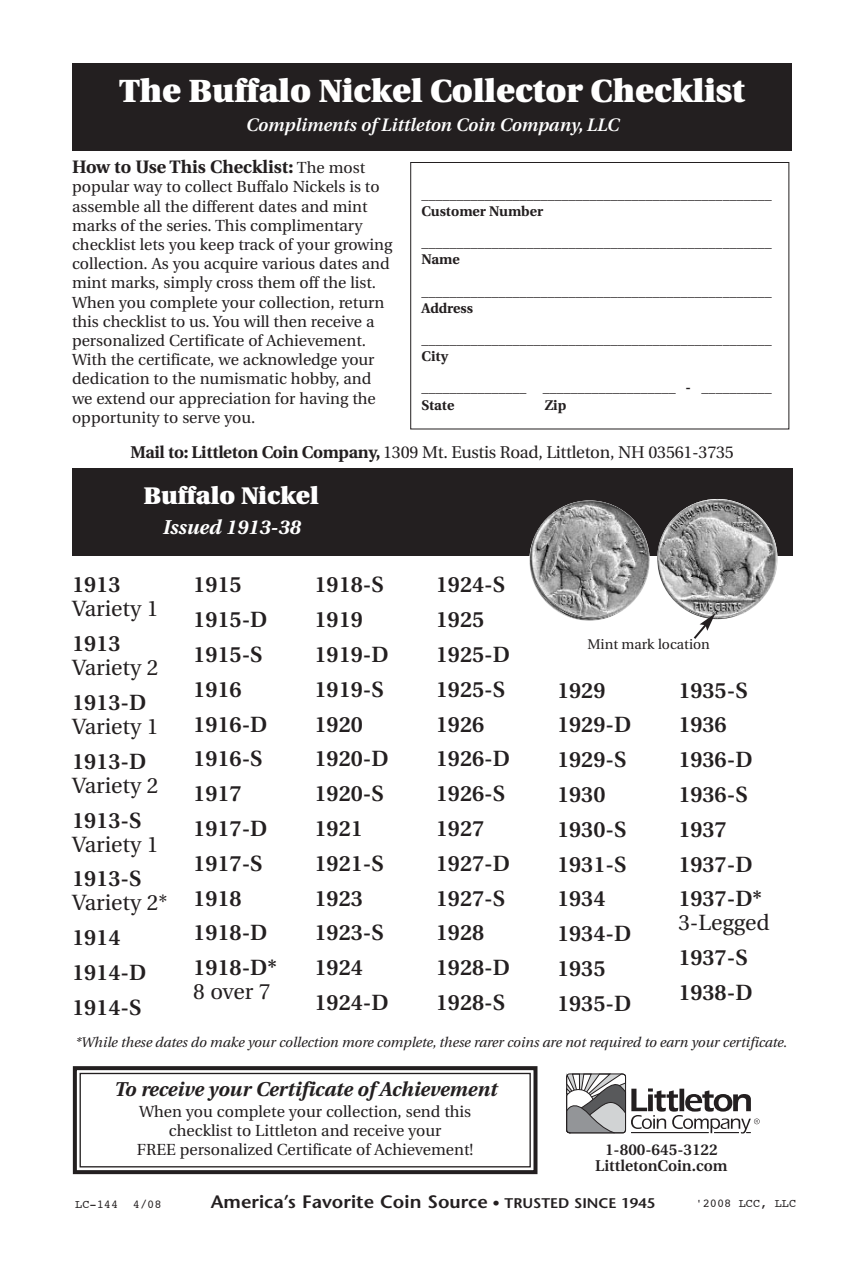
<style>
.page{position:relative;width:862px;height:1278px;background:#fff}
.page>*{position:absolute;margin:0;border:0;box-sizing:border-box;transform-origin:0 0}
.t1{font:900 32px "Utopia";color:#fff}
.t2{font:900 24px "Utopia";color:#fff}
.t3{font:600 22px/34.8px "Utopia";color:#231f20}
.t4{font:22px "Utopia";color:#231f20}
.t5{font:italic 700 20px "Utopia";color:#231f20}
.t6{font:italic 700 20px "Utopia";color:#fff}
.t7{font:600 18px "Stone Sans";color:#231f20;scale:1.06 1}
.t8{font:italic 600 18px "Utopia";color:#fff}
.t9{font:700 18px "Utopia";color:#231f20}
.t10{font:17px "Utopia";letter-spacing:-.015em;color:#231f20}
.t11{font:16px/19.2px "Utopia";color:#231f20}
.t12{font:600 15.6px/15.6px "Utopia";color:#231f20;text-align:center}
.t13{font:700 14px/17.2px "Utopia";color:#231f20}
.t14{font:italic 14px "Utopia";letter-spacing:-.005em;color:#231f20}
.t15{font:14px "Utopia";color:#231f20}
.t16{font:12px "Courier";color:#231f20}
.s1{font-weight:400;font-size:16px}
.s2{font-weight:700}
.s3{font-size:14px}
</style>
<div class="page">
<div style="left:72px;top:468px;width:720px;height:87px;background:#231f20"></div>
<div style="left:72px;top:63px;width:720px;height:88px;background:#231f20"></div>
<img style="left:657px;top:499px;width:120px;height:120px;border-radius:50%">
<img style="left:529px;top:500px;width:120px;height:121px;border-radius:50%">
<svg style="left:691px;top:613px;width:24px;height:26px"></svg>
<div style="left:410px;top:162px;width:379px;height:267px;border:1px solid #231f20"></div>
<div style="left:73px;top:1066px;width:464px;height:108px;border:4px solid #231f20"></div>
<div style="left:79px;top:1073px;width:452px;height:94px;border:1px solid #231f20"></div>
<svg style="left:566px;top:1073px;width:193px;height:61px"></svg>
<h1 class="t1" style="left:119px;top:78px;width:627px">The Buffalo Nickel Collector Checklist</h1>
<p class="t8" style="left:245px;top:117px;width:374px">Compliments of Littleton Coin Company, LLC</p>
<p class="t9" style="left:72px;top:160px;width:295px">How to Use This Checklist: <span class="s1">The most</span></p>
<p class="t11" style="left:72px;top:179px;width:322px">popular way to collect Buffalo Nickels is to assemble all the different dates and mint marks of the series. This complimentary checklist lets you keep track of your growing collection. As you acquire various dates and mint marks, simply cross them off the list.<br>When you complete your collection, return this checklist to us. You will then receive a personalized Certificate of Achievement.<br>With the certificate, we acknowledge your dedication to the numismatic hobby, and we extend our appreciation for having the opportunity to serve you.</p>
<p class="t10" style="left:131px;top:445px;width:604px"><span class="s2">Mail to: Littleton Coin Company,</span> 1309 Mt. Eustis Road, Littleton, NH 03561-3735</p>
<p class="t13" style="left:421px;top:187px;width:351px">__________________________________________________<br>Customer Number</p>
<p class="t13" style="left:421px;top:235px;width:351px">__________________________________________________<br>Name</p>
<p class="t13" style="left:421px;top:283px;width:351px">__________________________________________________<br>Address</p>
<p class="t13" style="left:421px;top:332px;width:351px">__________________________________________________<br>City</p>
<p class="t13" style="left:421px;top:380px;width:352px">_______________ ___________________ - __________<br>State</p>
<p class="t13" style="left:545px;top:397px;width:23px">Zip</p>
<h2 class="t2" style="left:143px;top:486px;width:177px">Buffalo Nickel</h2>
<p class="t6" style="left:162px;top:519px;width:140px">Issued 1913-38</p>
<h3 class="t3" style="left:72px;top:569px;width:50px">1913</h3>
<h3 class="t4" style="left:72px;top:600px;width:88px">Variety 1</h3>
<h3 class="t3" style="left:72px;top:628px;width:50px">1913</h3>
<h3 class="t4" style="left:72px;top:659px;width:88px">Variety 2</h3>
<h3 class="t3" style="left:72px;top:687px;width:76px">1913-D</h3>
<h3 class="t4" style="left:72px;top:718px;width:88px">Variety 1</h3>
<h3 class="t3" style="left:72px;top:746px;width:76px">1913-D</h3>
<h3 class="t4" style="left:72px;top:776px;width:88px">Variety 2</h3>
<h3 class="t3" style="left:72px;top:805px;width:71px">1913-S</h3>
<h3 class="t4" style="left:72px;top:835px;width:88px">Variety 1</h3>
<h3 class="t3" style="left:72px;top:863px;width:71px">1913-S</h3>
<h3 class="t4" style="left:72px;top:894px;width:97px">Variety 2*</h3>
<h3 class="t3" style="left:72px;top:922px;width:76px">1914<br>1914-D<br>1914-S</h3>
<h3 class="t3" style="left:193px;top:569px;width:85px">1915<br>1915-D<br>1915-S<br>1916<br>1916-D<br>1916-S<br>1917<br>1917-D<br>1917-S<br>1918<br>1918-D<br>1918-D*</h3>
<h3 class="t4" style="left:193px;top:983px;width:79px">8 over 7</h3>
<h3 class="t3" style="left:314px;top:569px;width:76px">1918-S<br>1919<br>1919-D<br>1919-S<br>1920<br>1920-D<br>1920-S<br>1921<br>1921-S<br>1923<br>1923-S<br>1924<br>1924-D</h3>
<h3 class="t3" style="left:436px;top:569px;width:76px">1924-S<br>1925<br>1925-D<br>1925-S<br>1926<br>1926-D<br>1926-S<br>1927<br>1927-D<br>1927-S<br>1928<br>1928-D<br>1928-S</h3>
<p class="t15" style="left:587px;top:639px;width:124px">Mint mark location</p>
<h3 class="t3" style="left:557px;top:675px;width:76px">1929<br>1929-D<br>1929-S<br>1930<br>1930-S<br>1931-S<br>1934<br>1934-D<br>1935<br>1935-D</h3>
<h3 class="t3" style="left:678px;top:675px;width:85px">1935-S<br>1936<br>1936-D<br>1936-S<br>1937<br>1937-D<br>1937-D*</h3>
<h3 class="t4" style="left:678px;top:914px;width:93px">3-Legged</h3>
<h3 class="t3" style="left:678px;top:942px;width:76px">1937-S<br>1938-D</h3>
<p class="t14" style="left:75px;top:1036px;width:713px">*While these dates do make your collection more complete, these rarer coins are not required to earn your certificate.</p>
<p class="t5" style="left:114px;top:1081px;width:384px">To receive your Certificate of Achievement</p>
<p class="t11" style="left:137px;top:1103px;width:338px;text-align:center">When you complete your collection, send this checklist to Littleton and receive your<br>FREE personalized Certificate of Achievement!</p>
<p class="t12" style="left:595px;top:1143px;width:134px">1-800-645-3122<br>LittletonCoin.com</p>
<p class="t7" style="left:211px;top:1195px;width:421px">America’s Favorite Coin Source <span class="s3">• TRUSTED SINCE 1945</span></p>
<p class="t16" style="left:75px;top:1199px;width:88px">LC-144 4/08</p>
<p class="t16" style="left:695px;top:1198px;width:102px">'2008 LCC, LLC</p>
</div>
